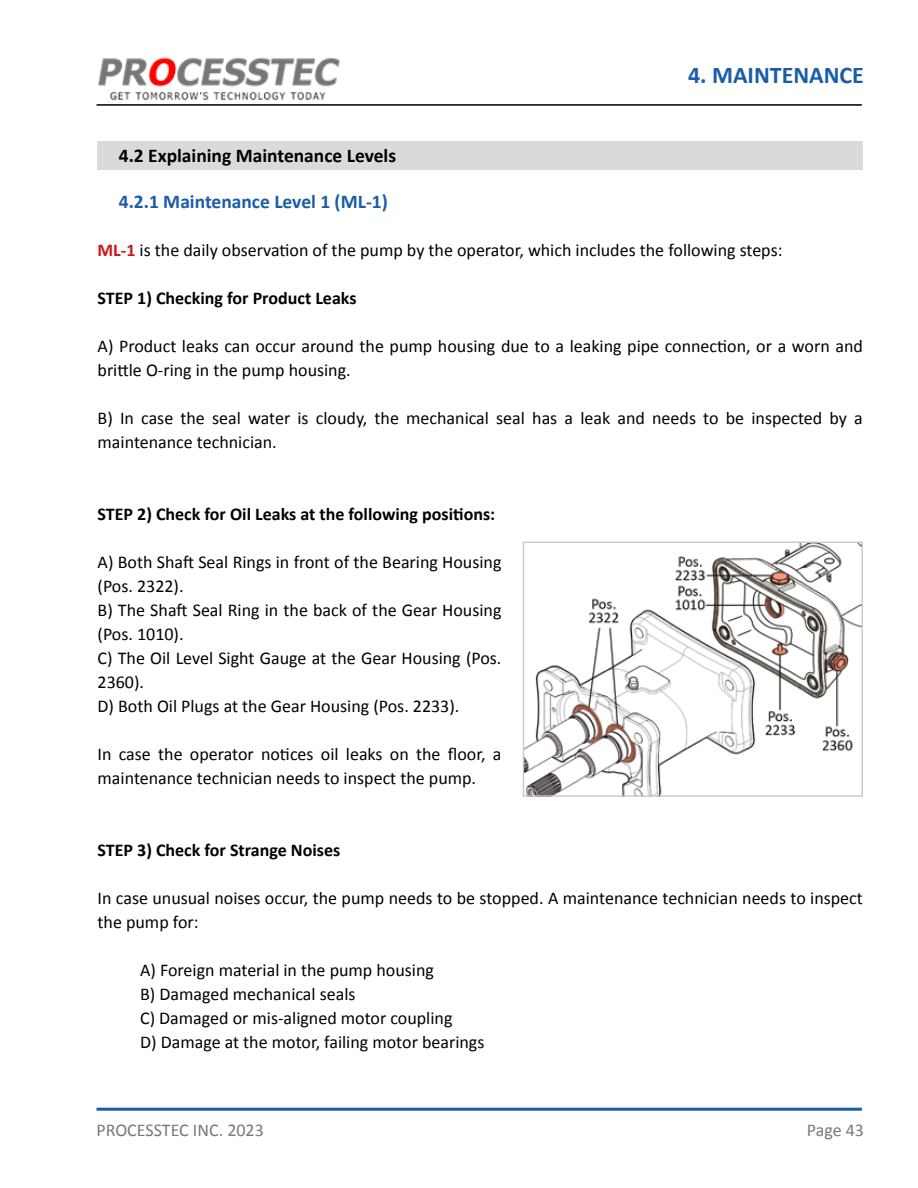
<style>
.page{position:relative;width:918px;height:1188px;background:#fff}
.page>*{position:absolute;margin:0;border:0;box-sizing:border-box;transform-origin:0 0}
.t1{font:700 24px "Calibri";color:#195da9}
.t2{font:700 19.5px "Calibri";color:#000}
.t3{font:700 19.5px "Calibri";color:#195da9}
.t4{font:18px/24px "Calibri";color:#000}
.t5{font:700 18px "Calibri";color:#000}
.t6{font:18px "Calibri";color:#787878}
.s1{font-weight:700;color:#cd1719}
</style>
<div class="page">
<hr style="left:97px;top:104px;width:765px;height:2px;background:#000">
<img style="left:98px;top:57px;width:242px;height:44px">
<hr style="left:97px;top:1108px;width:765px;height:3px;background:#195da9">
<div style="left:98px;top:141px;width:765px;height:28px;background:#dadada"></div>
<img style="left:525px;top:544px;width:336px;height:251px">
<div style="left:523px;top:542px;width:340px;height:255px;border:1px solid #c8c8c8"></div>
<h1 class="t1" style="left:688px;top:58px;width:177px">4. MAINTENANCE</h1>
<p class="t2" style="left:119px;top:142px;width:279px">4.2 Explaining Maintenance Levels</p>
<p class="t3" style="left:119px;top:188px;width:271px">4.2.1 Maintenance Level 1 (ML-1)</p>
<p class="t4" style="left:98px;top:238px;width:686px"><span class="s1">ML-1</span> is the daily observation of the pump by the operator, which includes the following steps:</p>
<p class="t5" style="left:98px;top:286px;width:260px">STEP 1) Checking for Product Leaks</p>
<p class="t4" style="left:98px;top:334px;width:767px">A) Product leaks can occur around the pump housing due to a leaking pipe connection, or a worn and brittle O-ring in the pump housing.</p>
<p class="t4" style="left:98px;top:406px;width:767px">B) In case the seal water is cloudy, the mechanical seal has a leak and needs to be inspected by a maintenance technician.</p>
<p class="t5" style="left:98px;top:502px;width:399px">STEP 2) Check for Oil Leaks at the following positions:</p>
<p class="t4" style="left:98px;top:550px;width:405px">A) Both Shaft Seal Rings in front of the Bearing Housing (Pos. 2322).<br>B) The Shaft Seal Ring in the back of the Gear Housing (Pos. 1010).<br>C) The Oil Level Sight Gauge at the Gear Housing (Pos.<br>2360).<br>D) Both Oil Plugs at the Gear Housing (Pos. 2233).</p>
<p class="t4" style="left:98px;top:742px;width:405px">In case the operator notices oil leaks on the floor, a maintenance technician needs to inspect the pump.</p>
<p class="t5" style="left:98px;top:838px;width:244px">STEP 3) Check for Strange Noises</p>
<p class="t4" style="left:98px;top:886px;width:767px">In case unusual noises occur, the pump needs to be stopped. A maintenance technician needs to inspect the pump for:</p>
<p class="t4" style="left:140px;top:958px;width:346px">A) Foreign material in the pump housing<br>B) Damaged mechanical seals<br>C) Damaged or mis-aligned motor coupling<br>D) Damage at the motor, failing motor bearings</p>
<p class="t6" style="left:97px;top:1117px;width:169px">PROCESSTEC INC. 2023</p>
<p class="t6" style="left:807px;top:1117px;width:59px">Page 43</p>
</div>
